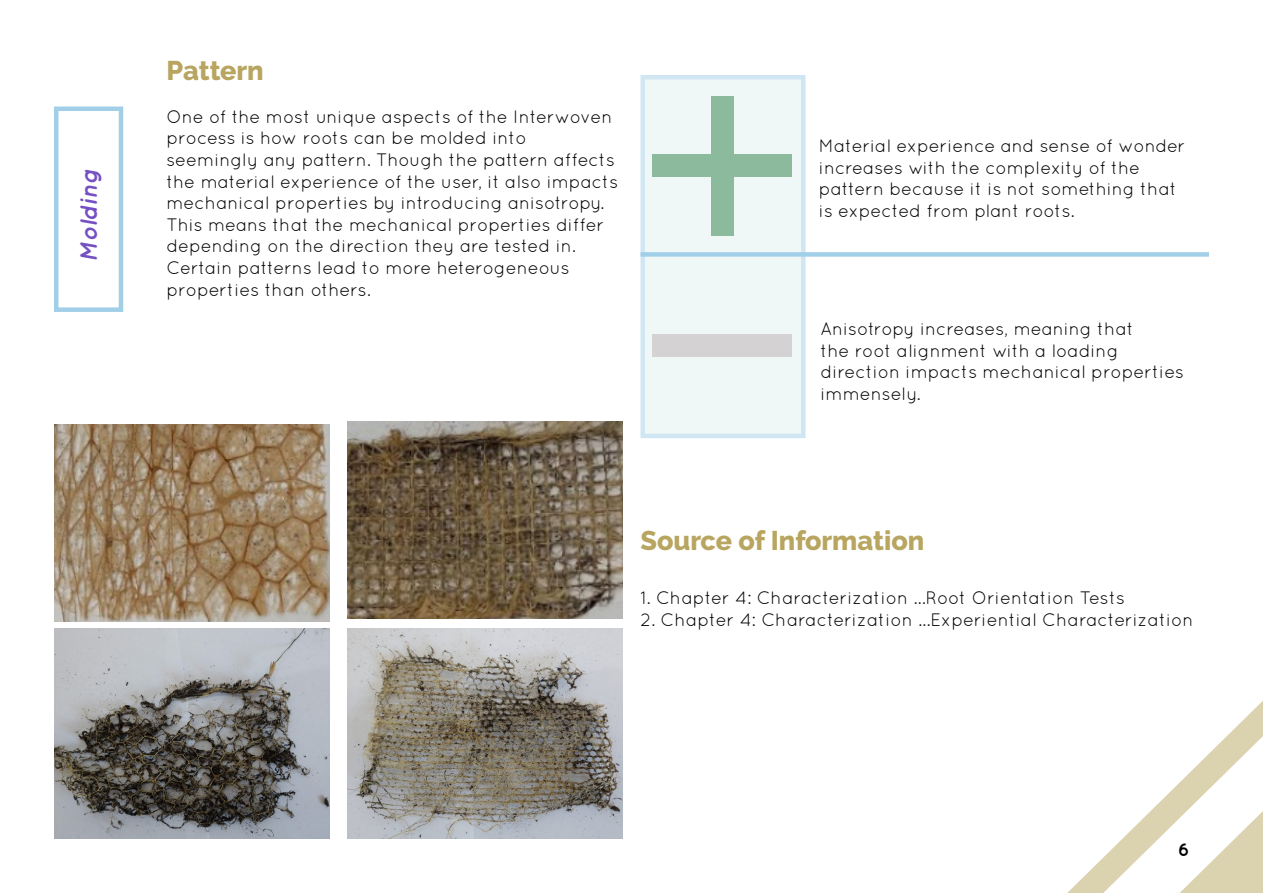
<style>
.page{position:relative;width:1263px;height:893px;background:#fff}
.page>*{position:absolute;margin:0;border:0;box-sizing:border-box;transform-origin:0 0}
.Heading_1{font:800 27px "Raleway";color:#b8a55f}
.Quotes{font:italic 700 24px "Quicksand";color:#7450c4}
.t1{font:18px/21.6px "Quicksand";color:#000}
.t2{font:700 18px "Quicksand";color:#000}
</style>
<div class="page">
<svg style="left:1067px;top:701px;width:196px;height:192px"></svg>
<svg style="left:640px;top:75px;width:166px;height:363px"></svg>
<div style="left:54px;top:106px;width:69px;height:206px;border:4px solid #a2cfe8"></div>
<div style="left:640px;top:252px;width:569px;height:5px;background:#a2cfe8"></div>
<div style="left:711px;top:96px;width:22px;height:140px;background:#8bbb9c"></div>
<div style="left:652px;top:155px;width:140px;height:22px;background:#8bbb9c"></div>
<div style="left:652px;top:335px;width:140px;height:22px;background:#d5d2d3"></div>
<img style="left:54px;top:424px;width:275px;height:198px">
<img style="left:347px;top:421px;width:275px;height:198px">
<img style="left:347px;top:629px;width:275px;height:210px">
<img style="left:55px;top:629px;width:274px;height:210px">
<p class="Quotes" style="left:74px;top:262px;width:95px;rotate:-90deg">Molding</p>
<p class="Heading_1" style="left:166px;top:55px;width:99px">Pattern</p>
<p class="t1" style="left:166px;top:105px;width:453px">One of the most unique aspects of the Interwoven process is how roots can be molded into seemingly any pattern. Though the pattern affects the material experience of the user, it also impacts mechanical properties by introducing anisotropy.<br>This means that the mechanical properties differ depending on the direction they are tested in.<br>Certain patterns lead to more heterogeneous properties than others.</p>
<p class="t1" style="left:819px;top:135px;width:368px">Material experience and sense of wonder increases with the complexity of the pattern because it is not something that is expected from plant roots.</p>
<p class="t1" style="left:820px;top:318px;width:365px">Anisotropy increases, meaning that<br>the root alignment with a loading direction impacts mechanical properties immensely.</p>
<p class="Heading_1" style="left:640px;top:526px;width:285px">Source of Information</p>
<p class="t1" style="left:640px;top:587px;width:486px">1. Chapter 4: Characterization ...Root Orientation Tests</p>
<p class="t1" style="left:640px;top:609px;width:555px">2. Chapter 4: Characterization ...Experiential Characterization</p>
<p class="t2" style="left:1178px;top:839px;width:13px">6</p>
</div>
